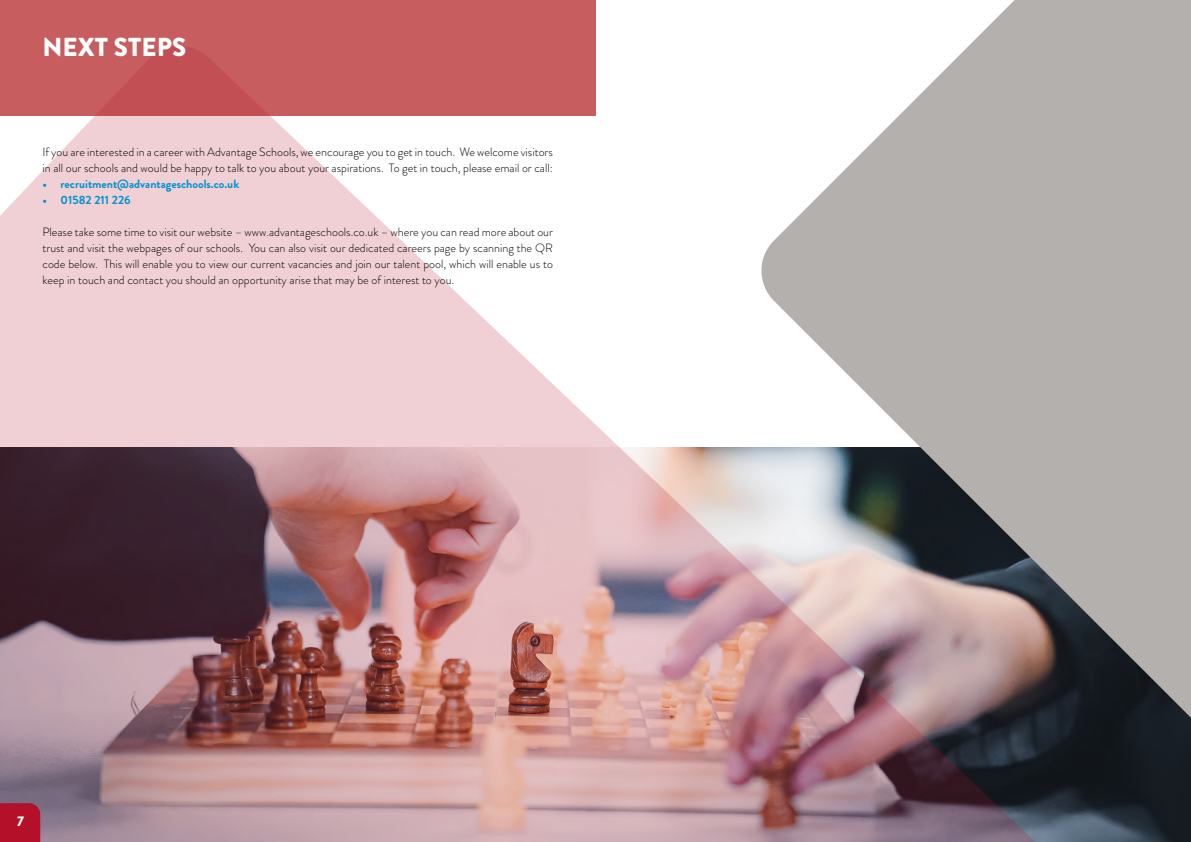
<style>
.page{position:relative;width:1191px;height:842px;background:#fff}
.page>*{position:absolute;margin:0;border:0;box-sizing:border-box;transform-origin:0 0}
.t1{font:900 26px "Brandon Grotesque";color:#fff}
.t2{font:900 14px "Brandon Grotesque";color:#fff}
.t3{font:300 12px/16px "Brandon Grotesque";color:#000}
.t4{font:700 12px "Brandon Grotesque";color:#0093cc}
</style>
<div class="page">
<img style="left:1060px;top:754px;width:131px;height:88px">
<img style="left:0;top:41px;width:1060px;height:801px">
<div style="left:0;top:0;width:595px;height:116px;background:linear-gradient(to right,#c65a5c,#c75d5f)"></div>
<svg style="left:757px;top:0;width:434px;height:754px;background:#afa9a9"></svg>
<div style="left:0;top:803px;width:40px;height:39px;background:#b4102a"></div>
<h1 class="t1" style="left:43px;top:28px;width:145px">NEXT STEPS</h1>
<p class="t3" style="left:43px;top:144px;width:512px">If you are interested in a career with Advantage Schools, we encourage you to get in touch. We welcome visitors in all our schools and would be happy to talk to you about your aspirations. To get in touch, please email or call:</p>
<p class="t4" style="left:43px;top:175px;width:198px">• recruitment@advantageschools.co.uk</p>
<p class="t4" style="left:43px;top:191px;width:90px">• 01582 211 226</p>
<p class="t3" style="left:43px;top:224px;width:512px;text-align:justify">Please take some time to visit our website – www.advantageschools.co.uk – where you can read more about our trust and visit the webpages of our schools. You can also visit our dedicated careers page by scanning the QR code below. This will enable you to view our current vacancies and join our talent pool, which will enable us to keep in touch and contact you should an opportunity arise that may be of interest to you.</p>
<p class="t2" style="left:17px;top:812px;width:8px">7</p>
</div>
